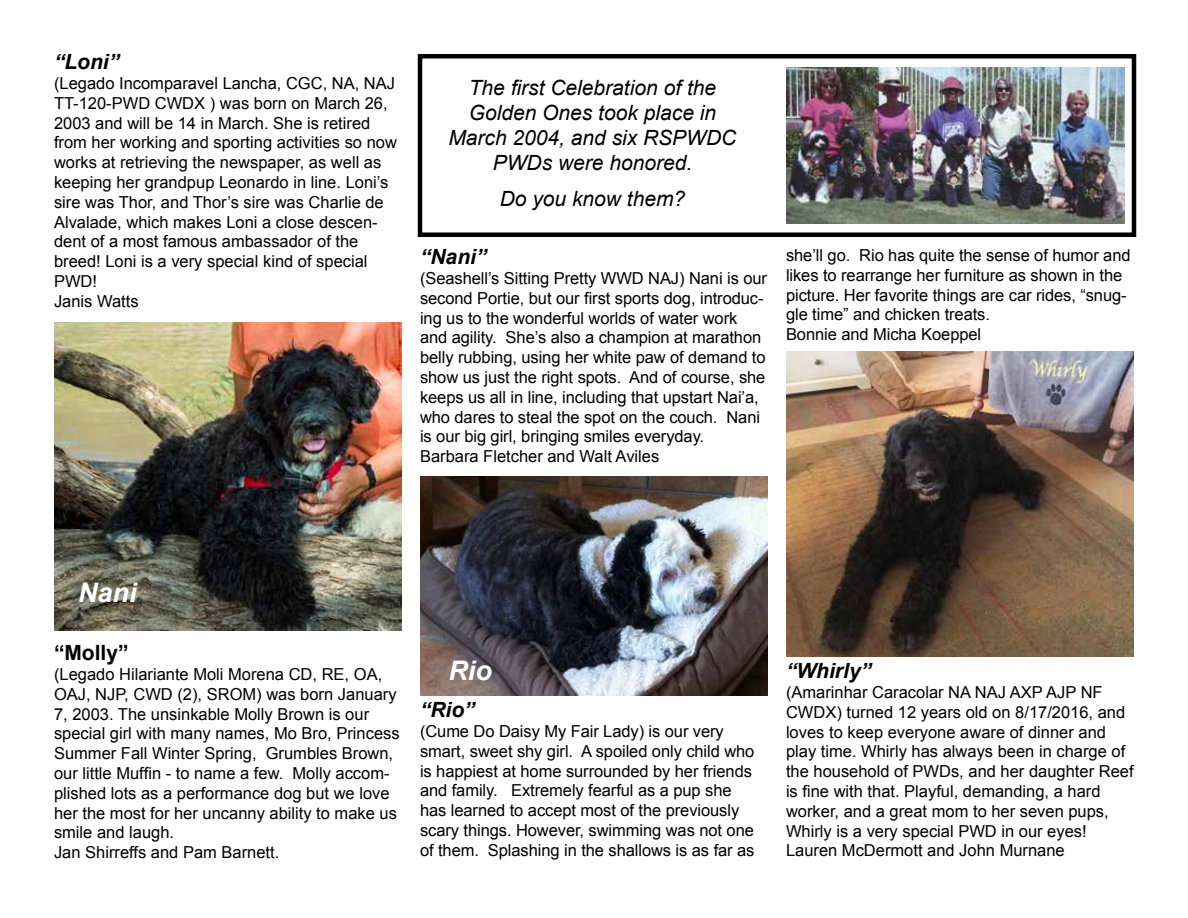
<style>
.page{position:relative;width:1188px;height:918px;background:#fff}
.page>*{position:absolute;margin:0;border:0;box-sizing:border-box;transform-origin:0 0}
.t1{font:italic 700 27px "Arial";color:#fff}
.t2{font:italic 21px/25.2px "Arial";color:#000;text-align:center}
.t3{font:italic 700 21px "Arial";color:#000}
.t4{font:700 21px "Arial";color:#000}
.t5{font:16.5px/19.8px "Arial";color:#000}
</style>
<div class="page">
<img style="left:786px;top:351px;width:348px;height:306px">
<img style="left:54px;top:322px;width:348px;height:309px">
<img style="left:786px;top:68px;width:339px;height:155px">
<div style="left:418px;top:54px;width:718px;height:183px;border:4px solid #000"></div>
<img style="left:420px;top:477px;width:348px;height:219px">
<p class="t3" style="left:54px;top:48px;width:67px">“Loni”</p>
<p class="t5" style="left:54px;top:74px;width:344px">(Legado Incomparavel Lancha, CGC, NA, NAJ TT-120-PWD CWDX ) was born on March 26, 2003 and will be 14 in March. She is retired from her working and sporting activities so now works at retrieving the newspaper, as well as keeping her grandpup Leonardo in line. Loni’s sire was Thor, and Thor’s sire was Charlie de Alvalade, which makes Loni a close descen&shy;dent of a most famous ambassador of the breed! Loni is a very special kind of special PWD!<br>Janis Watts</p>
<p class="t2" style="left:448px;top:75px;width:289px">The first Celebration of the<br>Golden Ones took place in<br>March 2004, and six RSPWDC<br>PWDs were honored.</p>
<p class="t2" style="left:500px;top:187px;width:187px">Do you know them?</p>
<p class="t3" style="left:420px;top:243px;width:68px">“Nani”</p>
<p class="t5" style="left:420px;top:269px;width:349px">(Seashell’s Sitting Pretty WWD NAJ) Nani is our second Portie, but our first sports dog, introduc&shy;ing us to the wonderful worlds of water work and agility. She’s also a champion at marathon belly rubbing, using her white paw of demand to show us just the right spots. And of course, she keeps us all in line, including that upstart Nai’a, who dares to steal the spot on the couch. Nani is our big girl, bringing smiles everyday.<br>Barbara Fletcher and Walt Aviles</p>
<p class="t5" style="left:786px;top:245px;width:346px">she’ll go. Rio has quite the sense of humor and likes to rearrange her furniture as shown in the picture. Her favorite things are car rides, “snug&shy;gle time” and chicken treats.<br>Bonnie and Micha Koeppel</p>
<h1 class="t1" style="left:78px;top:575px;width:60px">Nani</h1>
<p class="t4" style="left:54px;top:639px;width:76px">“Molly”</p>
<p class="t5" style="left:54px;top:665px;width:347px">(Legado Hilariante Moli Morena CD, RE, OA, OAJ, NJP, CWD (2), SROM) was born January 7, 2003. The unsinkable Molly Brown is our special girl with many names, Mo Bro, Princess Summer Fall Winter Spring, Grumbles Brown, our little Muffin - to name a few. Molly accom&shy;plished lots as a performance dog but we love her the most for her uncanny ability to make us smile and laugh.<br>Jan Shirreffs and Pam Barnett.</p>
<p class="t3" style="left:786px;top:657px;width:87px">“Whirly”</p>
<h1 class="t1" style="left:448px;top:653px;width:45px">Rio</h1>
<p class="t5" style="left:786px;top:683px;width:349px">(Amarinhar Caracolar NA NAJ AXP AJP NF CWDX) turned 12 years old on 8/17/2016, and loves to keep everyone aware of dinner and play time. Whirly has always been in charge of the household of PWDs, and her daughter Reef is fine with that. Playful, demanding, a hard worker, and a great mom to her seven pups, Whirly is a very special PWD in our eyes!<br>Lauren McDermott and John Murnane</p>
<p class="t3" style="left:420px;top:696px;width:56px">“Rio”</p>
<p class="t5" style="left:420px;top:722px;width:336px">(Cume Do Daisy My Fair Lady) is our very smart, sweet shy girl. A spoiled only child who is happiest at home surrounded by her friends and family. Extremely fearful as a pup she has learned to accept most of the previously scary things. However, swimming was not one of them. Splashing in the shallows is as far as</p>
</div>
